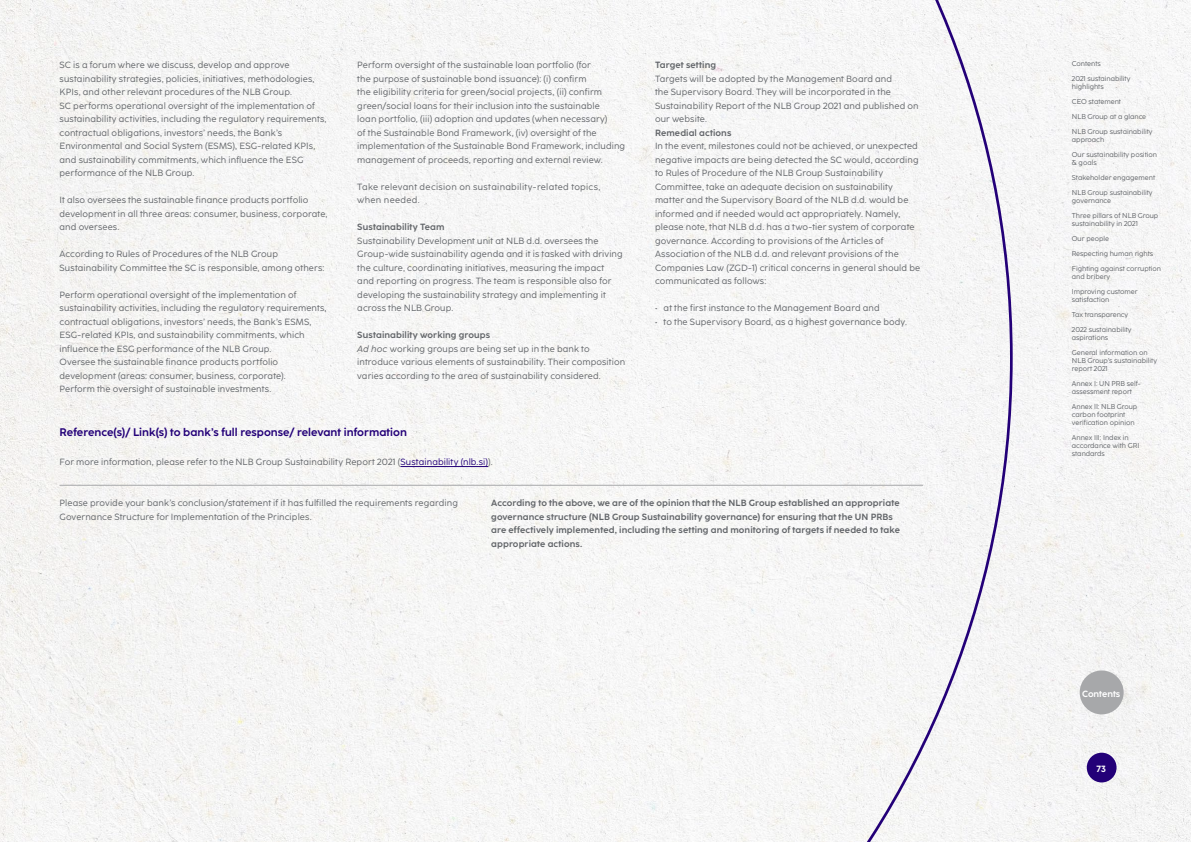
<style>
.page{position:relative;width:1191px;height:842px;background:#fff}
.page>*{position:absolute;margin:0;border:0;box-sizing:border-box;transform-origin:0 0}
.t1{font:700 11px "Coco Sharp";letter-spacing:.005em;color:#230078}
.body{font:9px/13.5px "Coco Sharp";letter-spacing:.01em;color:#63666a}
.body-2{font:700 9px/13.5px "Coco Sharp";letter-spacing:.01em;color:#63666a}
.body-3{font:9px/13.5px "Coco Sharp";letter-spacing:.03em;color:#63666a}
.t2{font:700 9px "Coco Sharp";color:#fff}
.t3{font:7px/15px "Coco Sharp";color:#63666a}
.s1{font-style:italic}
.s2{color:#230078}
</style>
<div class="page">
<div style="left:1012px;top:0;width:179px;height:842px;background:#f5f5f5"></div>
<div style="left:0;top:0;width:1012px;height:842px;background:#f6f5f5"></div>
<div style="left:1086px;top:753px;width:30px;height:29px;background:#230078;border-radius:50%"></div>
<div style="left:1079px;top:670px;width:44px;height:44px;background:#a7a8aa;border-radius:50%"></div>
<hr style="left:400px;top:466px;width:88px;height:1px;background:#230078">
<hr style="left:60px;top:485px;width:863px;height:1px;background:#a7a8aa">
<p class="body" style="left:60px;top:58px;width:256px">SC is a forum where we discuss, develop and approve sustainability strategies, policies, initiatives, methodologies,<br>KPIs, and other relevant procedures of the NLB Group.</p>
<p class="body" style="left:60px;top:99px;width:268px">SC performs operational oversight of the implementation of sustainability activities, including the regulatory requirements, contractual obligations, investors’ needs, the Bank’s Environmental and Social System (ESMS), ESG-related KPIs, and sustainability commitments, which influence the ESG performance of the NLB Group.</p>
<p class="body" style="left:60px;top:193px;width:269px">It also oversees the sustainable finance products portfolio development in all three areas: consumer, business, corporate, and oversees.</p>
<p class="body" style="left:60px;top:247px;width:266px">According to Rules of Procedures of the NLB Group<br>Sustainability Committee the SC is responsible, among others:</p>
<p class="body" style="left:60px;top:288px;width:268px">Perform operational oversight of the implementation of sustainability activities, including the regulatory requirements, contractual obligations, investors’ needs, the Bank’s ESMS, ESG-related KPIs, and sustainability commitments, which influence the ESG performance of the NLB Group.</p>
<p class="body" style="left:60px;top:355px;width:227px">Oversee the sustainable finance products portfolio development (areas: consumer, business, corporate).</p>
<p class="body" style="left:60px;top:382px;width:212px">Perform the oversight of sustainable investments.</p>
<p class="body" style="left:357px;top:58px;width:269px">Perform oversight of the sustainable loan portfolio (for<br>the purpose of sustainable bond issuance): (i) confirm<br>the eligibility criteria for green/social projects, (ii) confirm green/social loans for their inclusion into the sustainable<br>loan portfolio, (iii) adoption and updates (when necessary)<br>of the Sustainable Bond Framework, (iv) oversight of the implementation of the Sustainable Bond Framework, including management of proceeds, reporting and external review.</p>
<p class="body-3" style="left:357px;top:180px;width:245px">Take relevant decision on sustainability-related topics, when needed.</p>
<p class="body-2" style="left:357px;top:220px;width:89px">Sustainability Team</p>
<p class="body" style="left:357px;top:234px;width:267px">Sustainability Development unit at NLB d.d. oversees the Group-wide sustainability agenda and it is tasked with driving the culture, coordinating initiatives, measuring the impact and reporting on progress. The team is responsible also for developing the sustainability strategy and implementing it across the NLB Group.</p>
<p class="body-2" style="left:357px;top:328px;width:134px">Sustainability working groups</p>
<p class="body" style="left:357px;top:342px;width:269px"><span class="s1">Ad hoc</span> working groups are being set up in the bank to introduce various elements of sustainability. Their composition varies according to the area of sustainability considered.</p>
<p class="t1" style="left:60px;top:426px;width:349px">Reference(s)/ Link(s) to bank’s full response/ relevant information</p>
<p class="body" style="left:60px;top:456px;width:434px">For more information, please refer to the NLB Group Sustainability Report 2021 (<span class="s2">Sustainability (nlb.si)</span>).</p>
<p class="body-2" style="left:655px;top:58px;width:63px">Target setting</p>
<p class="body" style="left:655px;top:72px;width:265px">Targets will be adopted by the Management Board and<br>the Supervisory Board. They will be incorporated in the Sustainability Report of the NLB Group 2021 and published on our website.</p>
<p class="body-2" style="left:655px;top:126px;width:78px">Remedial actions</p>
<p class="body" style="left:655px;top:139px;width:267px">In the event, milestones could not be achieved, or unexpected negative impacts are being detected the SC would, according to Rules of Procedure of the NLB Group Sustainability Committee, take an adequate decision on sustainability matter and the Supervisory Board of the NLB d.d. would be informed and if needed would act appropriately. Namely, please note, that NLB d.d. has a two-tier system of corporate governance. According to provisions of the Articles of Association of the NLB d.d. and relevant provisions of the Companies Law (ZGD-1) critical concerns in general should be communicated as follows:</p>
<p class="body" style="left:655px;top:301px;width:226px">• at the first instance to the Management Board and</p>
<p class="body" style="left:655px;top:315px;width:252px">• to the Supervisory Board, as a highest governance body.</p>
<p class="body" style="left:60px;top:496px;width:400px">Please provide your bank’s conclusion/statement if it has fulfilled the requirements regarding<br>Governance Structure for Implementation of the Principles.</p>
<p class="body-2" style="left:491px;top:496px;width:410px">According to the above, we are of the opinion that the NLB Group established an appropriate governance structure (NLB Group Sustainability governance) for ensuring that the UN PRBs are effectively implemented, including the setting and monitoring of targets if needed to take appropriate actions.</p>
<p class="t3" style="left:1071px;top:56px;width:60px">Contents<br>2021 sustainability</p>
<p class="t3" style="left:1071px;top:79px;width:82px">highlights<br>CEO statement<br>NLB Group at a glance<br>NLB Group sustainability</p>
<p class="t3" style="left:1071px;top:132px;width:87px">approach<br>Our sustainability position</p>
<p class="t3" style="left:1071px;top:155px;width:85px">&amp; goals<br>Stakeholder engagement<br>NLB Group sustainability</p>
<p class="t3" style="left:1071px;top:193px;width:88px">governance<br>Three pillars of NLB Group</p>
<p class="t3" style="left:1071px;top:216px;width:91px">sustainability in 2021<br>Our people<br>Respecting human rights<br>Fighting against corruption</p>
<p class="t3" style="left:1071px;top:269px;width:67px">and bribery<br>Improving customer</p>
<p class="t3" style="left:1071px;top:292px;width:61px">satisfaction<br>Tax transparency<br>2022 sustainability</p>
<p class="t3" style="left:1071px;top:330px;width:77px">aspirations<br>General information on</p>
<p class="t3" style="left:1071px;top:357px;width:87px;line-height:8px">NLB Group's sustainability report 2021</p>
<p class="t3" style="left:1071px;top:380px;width:70px;line-height:8px">Annex I: UN PRB self&shy;assessment report</p>
<p class="t3" style="left:1071px;top:403px;width:67px;line-height:8px">Annex II: NLB Group carbon footprint verification opinion</p>
<p class="t3" style="left:1071px;top:434px;width:69px;line-height:8px">Annex III: Index in accordance with GRI standards</p>
<p class="t2" style="left:1082px;top:688px;width:40px">Contents</p>
<p class="t2" style="left:1096px;top:763px;width:11px">73</p>
</div>
